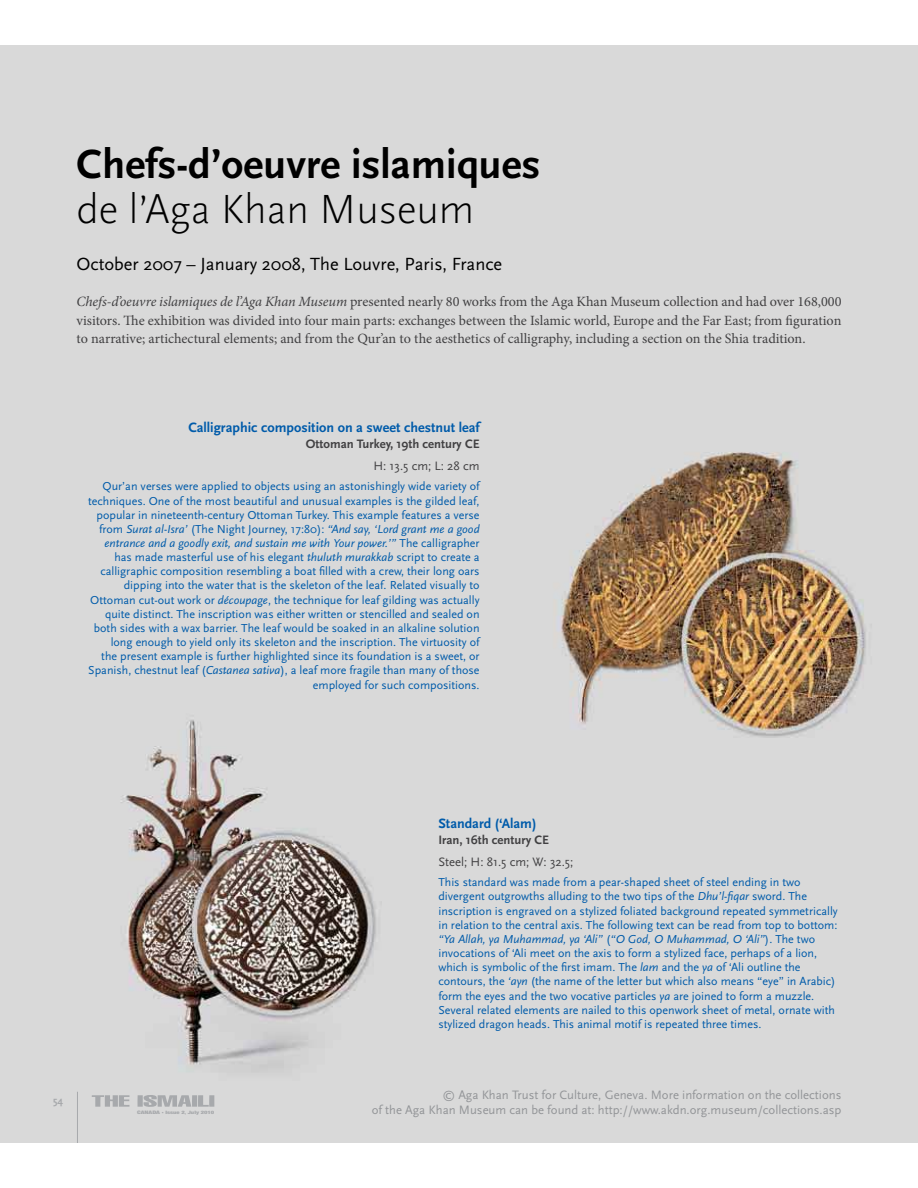
<style>
.page{position:relative;width:918px;height:1188px;background:#fff}
.page>*{position:absolute;margin:0;border:0;box-sizing:border-box;transform-origin:0 0}
.t1{font:700 42.45px "Scala Sans Pro";color:#000}
.t2{font:300 42.45px "Scala Sans Pro";color:#000}
.t3{font:18.45px "Scala Sans Pro";color:#000}
.t4{font:14.1px/18.5px "Minion Pro";color:#414042;text-align:justify}
.t5{font:700 14.1px "Scala Sans Pro";color:#005baa}
.t6{font:12.75px/15.6px "Scala Sans Pro";color:#939598;text-align:right}
.t7{font:700 12.75px "Scala Sans Pro";color:#414042}
.t8{font:12.75px "Scala Sans Pro";color:#414042}
.t9{font:12px/14.1px "Scala Sans Pro";color:#005baa;text-align:right}
.t10{font:700 10.65px "Scala Sans Pro";color:#a7a9ac}
.t11{font:900 condensed 4.5px "Helvetica Neue LT Std";color:#a7a9ac;scale:1.43 1}
.s1{font-style:italic}
.s2{font-size:4.8px}
.s3{font-size:3.6px}
</style>
<div class="page">
<img style="left:0;top:46px;width:918px;height:1096px">
<svg style="left:92px;top:1095px;width:37px;height:12px"></svg>
<hr style="left:77px;top:1092px;width:1px;height:50px;background:#a7a9ac">
<svg style="left:137px;top:1094px;width:77px;height:19px"></svg>
<h1 class="t1" style="left:76px;top:148px;width:466px">Chefs-d’oeuvre islamiques</h1>
<h1 class="t2" style="left:76px;top:193px;width:399px">de l’Aga Khan Museum</h1>
<h2 class="t3" style="left:76px;top:257px;width:427px">October 2007 – January 2008, The Louvre, Paris, France</h2>
<p class="t4" style="left:76px;top:294px;width:766px"><span class="s1">Chefs-d’oeuvre islamiques de l’Aga Khan Museum</span> presented nearly 80 works from the Aga Khan Museum collection and had over 168,000 visitors. The exhibition was divided into four main parts: exchanges between the Islamic world, Europe and the Far East; from figuration to narrative; artichectural elements; and from the Qur’an to the aesthetics of calligraphy, including a section on the Shia tradition.</p>
<p class="t5" style="left:189px;top:422px;width:292px">Calligraphic composition on a sweet chestnut leaf</p>
<p class="t7" style="left:306px;top:439px;width:175px">Ottoman Turkey, 19th century CE</p>
<p class="t8" style="left:373px;top:461px;width:108px">H: 13.5 cm; L: 28 cm</p>
<p class="t9" style="left:88px;top:481px;width:393px">Qur’an verses were applied to objects using an astonishingly wide variety of techniques. One of the most beautiful and unusual examples is the gilded leaf, popular in nineteenth-century Ottoman Turkey. This example features a verse from <span class="s1">Surat al-Isra’</span> (The Night Journey, 17:80): <span class="s1">“And say, ‘Lord grant me a good entrance and a goodly exit, and sustain me with Your power.’”</span> The calligrapher has made masterful use of his elegant <span class="s1">thuluth murakkab</span> script to create a calligraphic composition resembling a boat filled with a crew, their long oars dipping into the water that is the skeleton of the leaf. Related visually to Ottoman cut-out work or <span class="s1">découpage</span>, the technique for leaf gilding was actually quite distinct. The inscription was either written or stencilled and sealed on both sides with a wax barrier. The leaf would be soaked in an alkaline solution long enough to yield only its skeleton and the inscription. The virtuosity of<br>the present example is further highlighted since its foundation is a sweet, or Spanish, chestnut leaf (<span class="s1">Castanea sativa</span>), a leaf more fragile than many of those employed for such compositions.</p>
<p class="t10" style="left:53px;top:1096px;width:11px">54</p>
<p class="t11" style="left:137px;top:1110px;width:55px"><span class="s2">CANADA</span> Issue 2<span class="s3">,</span> July 2010</p>
<p class="t5" style="left:438px;top:818px;width:100px">Standard (‘Alam)</p>
<p class="t7" style="left:438px;top:835px;width:112px">Iran, 16th century CE</p>
<p class="t8" style="left:438px;top:857px;width:137px">Steel; H: 81.5 cm; W: 32.5;</p>
<p class="t9" style="left:438px;top:877px;width:401px;text-align:left">This standard was made from a pear-shaped sheet of steel ending in two divergent outgrowths alluding to the two tips of the <span class="s1">Dhu’l-fiqar</span> sword. The inscription is engraved on a stylized foliated background repeated symmetrically in relation to the central axis. The following text can be read from top to bottom: <span class="s1">“Ya Allah, ya Muhammad, ya ‘Ali”</span> (<span class="s1">“O God, O Muhammad, O ‘Ali”</span>). The two invocations of ‘Ali meet on the axis to form a stylized face, perhaps of a lion, which is symbolic of the first imam. The <span class="s1">lam</span> and the <span class="s1">ya</span> of ‘Ali outline the contours, the <span class="s1">‘ayn</span> (the name of the letter but which also means “eye” in Arabic) form the eyes and the two vocative particles <span class="s1">ya</span> are joined to form a muzzle.<br>Several related elements are nailed to this openwork sheet of metal, ornate with stylized dragon heads. This animal motif is repeated three times.</p>
<p class="t6" style="left:372px;top:1088px;width:471px">© Aga Khan Trust for Culture, Geneva. More information on the collections<br>of the Aga Khan Museum can be found at: http://www.akdn.org.museum/collections.asp</p>
</div>
